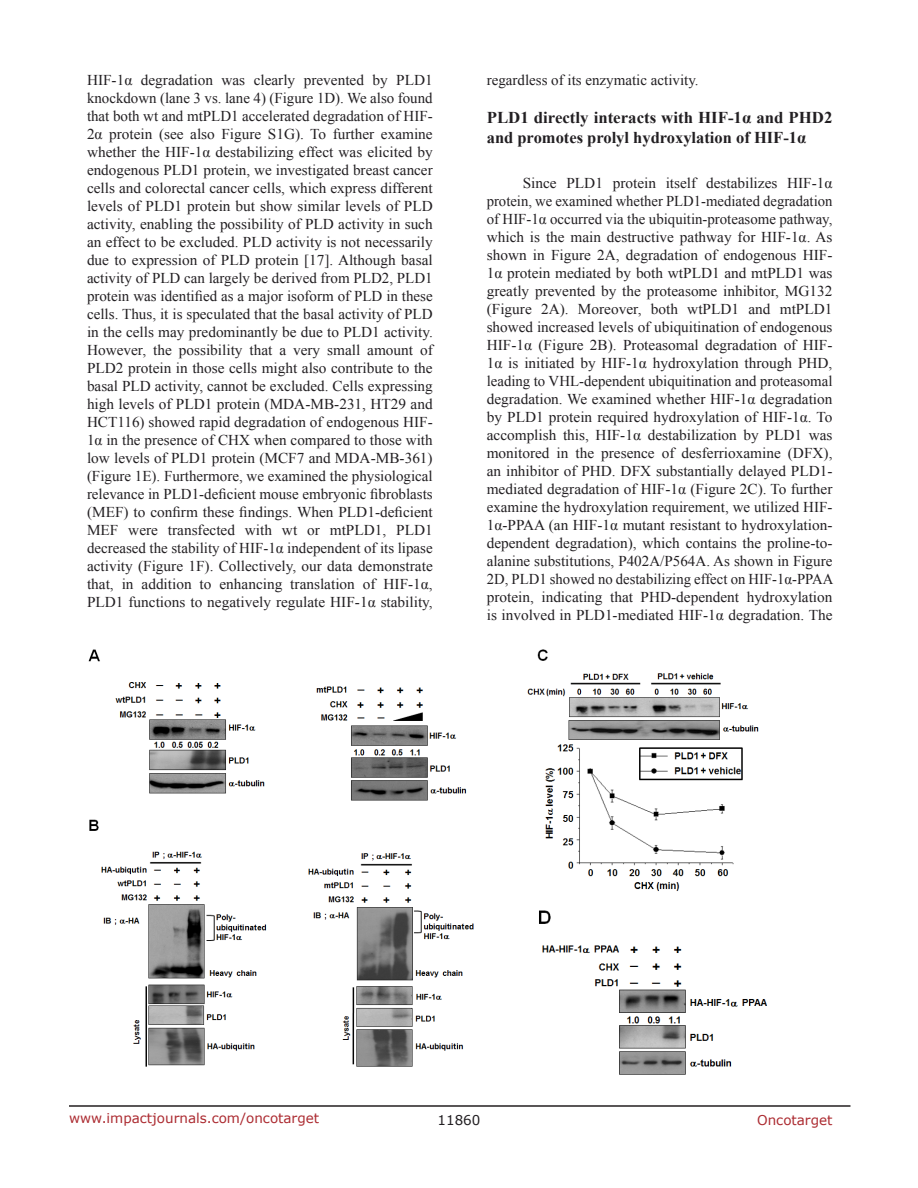
<style>
.page{position:relative;width:918px;height:1188px;background:#fff}
.page>*{position:absolute;margin:0;border:0;box-sizing:border-box;transform-origin:0 0}
.SubHeading{font:700 16.5px/19.8px "Times New Roman";color:#221f22}
.BodyText{font:15px/18px "Times New Roman";color:#221f22;text-align:justify}
.t1{font:13.5px "Verdana";color:#ac2b31}
.t2{font:13.5px "Verdana";color:#221f22}
.s1{color:#231f20}
</style>
<div class="page">
<hr style="left:69px;top:1105px;width:781px;height:2px;background:#231f20">
<img style="left:88px;top:649px;width:379px;height:152px">
<img style="left:89px;top:819px;width:385px;height:248px">
<img style="left:527px;top:649px;width:232px;height:242px">
<img style="left:539px;top:910px;width:229px;height:165px">
<p class="BodyText" style="left:87px;top:71px;width:347px">HIF-1α degradation was clearly prevented by PLD1 knockdown (lane 3 vs. lane 4) (Figure 1D). We also found that both wt and mtPLD1 accelerated degradation of HIF-2α protein (see also Figure S1G). To further examine whether the HIF-1α destabilizing effect was elicited by endogenous PLD1 protein, we investigated breast cancer cells and colorectal cancer cells, which express different levels of PLD1 protein but show similar levels of PLD activity, enabling the possibility of PLD activity in such an effect to be excluded. PLD activity is not <span class="s1">necessarily </span>due to expression of PLD protein [17]. Although basal activity of PLD can largely be derived from PLD2, PLD1 protein was identified as a major isoform of PLD in these cells. Thus, it is speculated that the basal activity of PLD in the cells may predominantly be due to PLD1 activity.<br>However, the possibility that a very small amount of PLD2 protein in those cells might also contribute to the basal PLD activity, cannot be excluded. Cells expressing high levels of PLD1 protein (MDA-MB-231, HT29 and HCT116) showed rapid degradation of endogenous HIF-1α in the presence of CHX when compared to those with low levels of PLD1 protein (MCF7 and MDA-MB-361) (Figure 1E). Furthermore, we examined the physiological relevance in PLD1-deficient mouse embryonic fibroblasts (MEF) to confirm these findings. When PLD1-deficient MEF were transfected with wt or mtPLD1, PLD1 decreased the stability of HIF-1α independent of its lipase activity (Figure 1F). Collectively, our data demonstrate that, in addition to enhancing translation of HIF-1α, PLD1 functions to negatively regulate HIF-1α stability,</p>
<p class="BodyText" style="left:487px;top:71px;width:213px">regardless of its enzymatic activity.</p>
<p class="SubHeading" style="left:487px;top:107px;width:347px">PLD1 directly interacts with HIF-1α and PHD2 and promotes prolyl hydroxylation of HIF-1α</p>
<p class="BodyText" style="left:487px;top:174px;width:348px;text-indent:36px">Since PLD1 protein itself destabilizes HIF-1α protein, we examined whether PLD1-mediated degradation of HIF-1α occurred via the ubiquitin-proteasome pathway, which is the main destructive pathway for HIF-1α. As shown in Figure 2A, degradation of endogenous HIF-1α protein mediated by both wtPLD1 and mtPLD1 was greatly prevented by the proteasome inhibitor, MG132 (Figure 2A). Moreover, both wtPLD1 and mtPLD1 showed increased levels of ubiquitination of endogenous HIF-1α (Figure 2B). Proteasomal degradation of HIF-1α is initiated by HIF-1α hydroxylation through PHD, leading to VHL-dependent ubiquitination and proteasomal degradation. We examined whether HIF-1α degradation by PLD1 protein required hydroxylation of HIF-1α. To accomplish this, HIF-1α destabilization by PLD1 was monitored in the presence of desferrioxamine (DFX), an inhibitor of PHD. DFX substantially delayed PLD1- mediated degradation of HIF-1α (Figure 2C). To further examine the hydroxylation requirement, we utilized HIF-1α-PPAA (an HIF-1α mutant resistant to hydroxylation&shy;dependent degradation), which contains the proline-to&shy;alanine substitutions, P402A/P564A. As shown in Figure 2D, PLD1 showed no destabilizing effect on HIF-1α-PPAA protein, indicating that PHD-dependent hydroxylation is involved in PLD1-mediated HIF-1α degradation. The</p>
<p class="t1" style="left:69px;top:1109px;width:252px">www.impactjournals.com/oncotarget</p>
<p class="t2" style="left:438px;top:1111px;width:44px">11860</p>
<p class="t1" style="left:757px;top:1111px;width:77px">Oncotarget</p>
</div>
